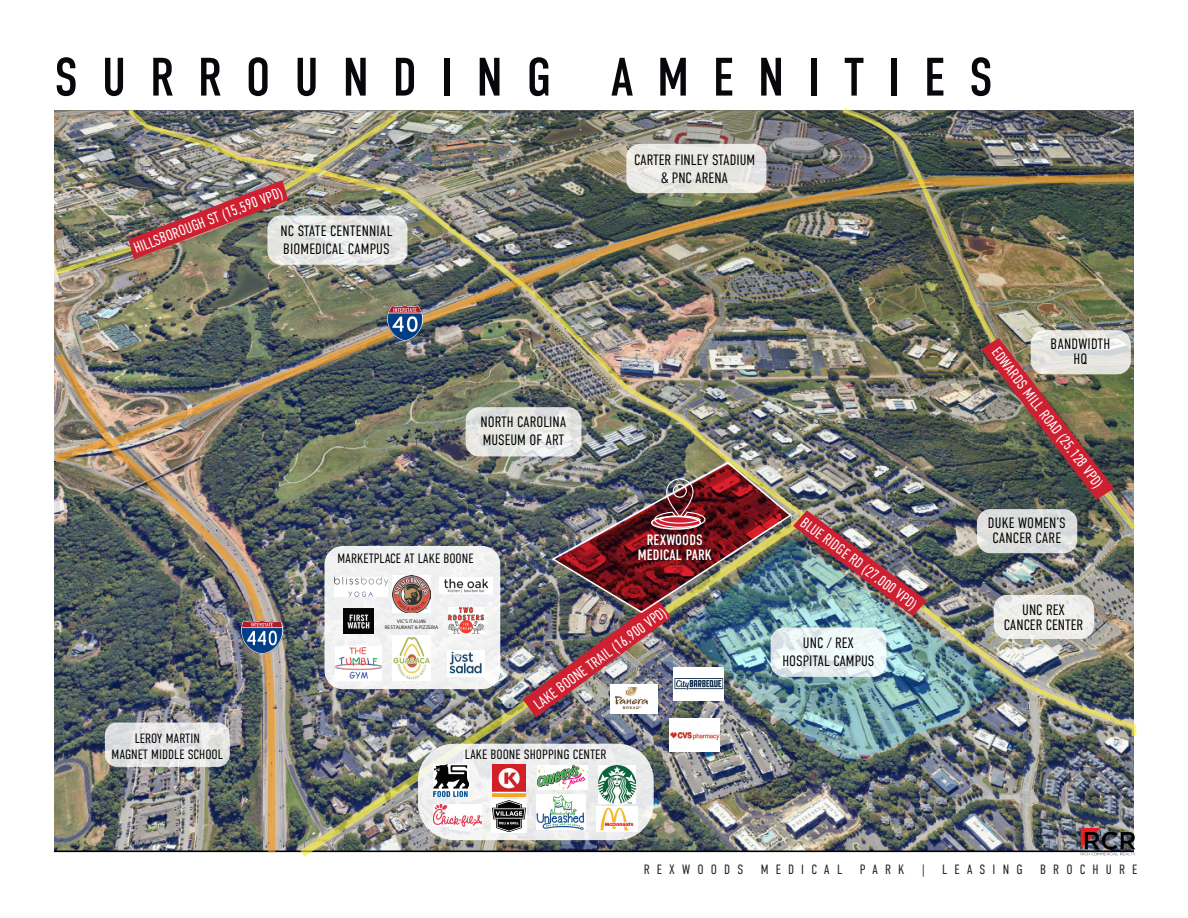
<style>
.page{position:relative;width:1188px;height:918px;background:#fff}
.page>*{position:absolute;margin:0;border:0;box-sizing:border-box;transform-origin:0 0}
.t1{font:54px "DIN Condensed";letter-spacing:.44em;color:#08070b}
.t2{font:300 15px "DIN Condensed";color:#040503}
.t3{font:300 15px "DIN Condensed";color:#fff}
.t4{font:15px "DIN Condensed";letter-spacing:.01em;color:#fff}
.t5{font:300 13.5px "DIN Condensed";color:#040503}
.t6{font:300 13.5px "DIN Condensed";letter-spacing:.53em;color:#231f20}
.t7{font:5.1px/6.1px "Myriad Pro";color:#231f20;text-align:center}
</style>
<div class="page">
<img style="left:54px;top:110px;width:73px;height:740px">
<img style="left:101px;top:276px;width:1033px;height:577px">
<img style="left:54px;top:352px;width:60px;height:112px">
<img style="left:1078px;top:819px;width:58px;height:37px">
<img style="left:127px;top:109px;width:1010px;height:628px">
<img style="left:299px;top:514px;width:508px;height:343px">
<svg style="left:418px;top:744px;width:236px;height:96px;fill:#ededec"></svg>
<img style="left:434px;top:764px;width:34px;height:33px">
<img style="left:493px;top:764px;width:32px;height:32px">
<img style="left:597px;top:807px;width:40px;height:25px">
<img style="left:598px;top:766px;width:38px;height:38px">
<img style="left:434px;top:804px;width:48px;height:22px">
<img style="left:538px;top:766px;width:49px;height:23px">
<img style="left:492px;top:799px;width:34px;height:33px">
<img style="left:536px;top:795px;width:50px;height:35px">
<svg style="left:466px;top:407px;width:115px;height:49px;background:#e4e5e3"></svg>
<svg style="left:626px;top:144px;width:140px;height:49px;background:#e8e7e3"></svg>
<div style="left:324px;top:546px;width:176px;height:143px;background:#f1f2f2;border-radius:18px"></div>
<img style="left:335px;top:577px;width:53px;height:19px">
<img style="left:393px;top:576px;width:37px;height:37px">
<img style="left:393px;top:636px;width:37px;height:44px">
<img style="left:447px;top:651px;width:37px;height:25px">
<img style="left:439px;top:578px;width:53px;height:16px">
<img style="left:448px;top:607px;width:35px;height:26px">
<img style="left:344px;top:608px;width:29px;height:25px">
<img style="left:335px;top:647px;width:47px;height:33px">
<svg style="left:105px;top:723px;width:125px;height:44px;background:#e3e4e4"></svg>
<img style="left:678px;top:539px;width:331px;height:223px">
<img style="left:841px;top:108px;width:296px;height:423px">
<img style="left:54px;top:113px;width:344px;height:163px">
<img style="left:128px;top:180px;width:160px;height:79px">
<div style="left:994px;top:595px;width:100px;height:44px;background:#eeeeec;border-radius:14px"></div>
<div style="left:977px;top:509px;width:100px;height:44px;background:#dcdfde;border-radius:14px"></div>
<img style="left:523px;top:461px;width:404px;height:256px">
<svg style="left:1031px;top:330px;width:100px;height:44px"></svg>
<svg style="left:267px;top:215px;width:140px;height:50px;fill:#e6e7e4"></svg>
<img style="left:981px;top:338px;width:133px;height:162px">
<p class="t1" style="left:54px;top:47px;width:940px">SURROUNDING AMENITIES</p>
<p class="t3" style="left:131px;top:241px;width:160px;rotate:-21deg">HILLSBOROUGH ST (15,590 VPD)</p>
<p class="t2" style="left:280px;top:222px;width:114px">NC STATE CENTENNIAL</p>
<p class="t2" style="left:283px;top:240px;width:108px">BIOMEDICAL CAMPUS</p>
<p class="t2" style="left:634px;top:152px;width:123px">CARTER FINLEY STADIUM</p>
<p class="t2" style="left:661px;top:170px;width:69px">&amp; PNC ARENA</p>
<p class="t2" style="left:481px;top:414px;width:87px">NORTH CAROLINA</p>
<p class="t2" style="left:483px;top:432px;width:83px">MUSEUM OF ART</p>
<p class="t2" style="left:1051px;top:335px;width:61px">BANDWIDTH</p>
<p class="t2" style="left:1073px;top:350px;width:15px">HQ</p>
<p class="t3" style="left:1001px;top:345px;width:174px;rotate:52deg">EDWARDS MILL ROAD (25,128 VPD)</p>
<p class="t5" style="left:337px;top:550px;width:138px">MARKETPLACE AT LAKE BOONE</p>
<p class="t7" style="left:385px;top:618px;width:55px">VIC’S ITALIAN<br>RESTAURANT &amp; PIZZERIA</p>
<p class="t3" style="left:807px;top:514px;width:143px;rotate:37deg">BLUE RIDGE RD (27,000 VPD)</p>
<p class="t2" style="left:988px;top:514px;width:79px">DUKE WOMEN’S</p>
<p class="t4" style="left:647px;top:531px;width:58px">REXWOODS</p>
<p class="t2" style="left:993px;top:529px;width:70px">CANCER CARE</p>
<p class="t4" style="left:638px;top:546px;width:76px">MEDICAL PARK</p>
<p class="t2" style="left:1022px;top:601px;width:44px">UNC REX</p>
<p class="t2" style="left:1004px;top:616px;width:81px">CANCER CENTER</p>
<p class="t3" style="left:530px;top:699px;width:162px;rotate:-36deg">LAKE BOONE TRAIL (16,900 VPD)</p>
<p class="t2" style="left:803px;top:634px;width:53px">UNC / REX</p>
<p class="t2" style="left:783px;top:652px;width:93px">HOSPITAL CAMPUS</p>
<p class="t5" style="left:135px;top:731px;width:67px">LEROY MARTIN</p>
<p class="t5" style="left:112px;top:747px;width:113px">MAGNET MIDDLE SCHOOL</p>
<p class="t5" style="left:465px;top:746px;width:143px">LAKE BOONE SHOPPING CENTER</p>
<p class="t6" style="left:644px;top:862px;width:101px">REXWOODS</p>
<p class="t6" style="left:761px;top:862px;width:83px">MEDICAL</p>
<p class="t6" style="left:860px;top:862px;width:46px">PARK</p>
<p class="t6" style="left:922px;top:862px;width:4px">|</p>
<p class="t6" style="left:942px;top:862px;width:82px">LEASING</p>
<p class="t6" style="left:1040px;top:862px;width:99px">BROCHURE</p>
</div>
